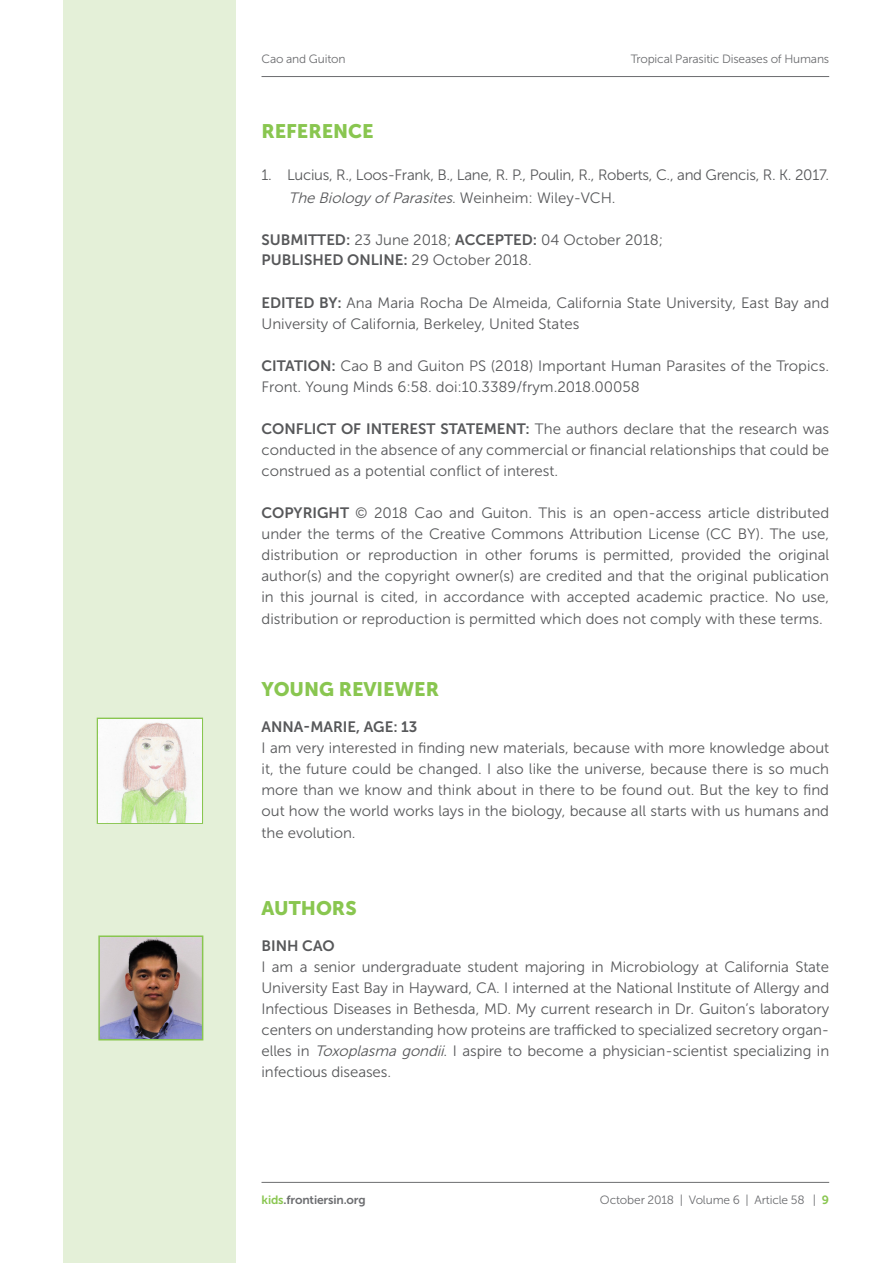
<style>
.page{position:relative;width:893px;height:1263px;background:#fff}
.page>*{position:absolute;margin:0;border:0;box-sizing:border-box;transform-origin:0 0}
.ART_kids_tx_title1{font:19.5px "Museo Sans 900";color:#89c650}
.REF_kids_NL{font:15px/21.1px "Museo Sans 300";color:#57585a;text-align:justify}
.REF_kids_NL-2{font:15px/22.5px "Museo Sans 300";letter-spacing:-.02em;color:#57585a}
.t1{font:15px "Museo Sans 700";color:#57585a}
.t2{font:12px "Museo Sans 300";letter-spacing:-.015em;color:#6c6d70}
.t3{font:12px "Museo Sans 700";letter-spacing:-.01em;color:#6c6d70}
.s1{font-style:italic}
.s2{font-family:"Museo Sans 700"}
.s3{color:#89c650}
.s4{font-family:"Museo Sans 700";color:#89c650}
</style>
<div class="page">
<hr style="left:261px;top:76px;width:568px;height:1px;background:#6c6d70">
<div style="left:64px;top:0;width:172px;height:1263px;background:#e4f0d8"></div>
<hr style="left:261px;top:1182px;width:568px;height:1px;background:#6c6d70">
<div style="left:97px;top:718px;width:106px;height:106px;border:2px solid #89c650"></div>
<img style="left:98px;top:719px;width:103px;height:103px">
<img style="left:101px;top:938px;width:99px;height:99px">
<div style="left:98px;top:935px;width:105px;height:105px;border:2px solid #89c650"></div>
<p class="t2" style="left:261px;top:52px;width:86px">Cao and Guiton</p>
<p class="t2" style="left:631px;top:52px;width:200px">Tropical Parasitic Diseases of Humans</p>
<p class="ART_kids_tx_title1" style="left:261px;top:120px;width:114px">REFERENCE</p>
<p class="REF_kids_NL-2" style="left:288px;top:164px;width:542px;text-indent:-27px">1. Lucius, R., Loos-Frank, B., Lane, R. P., Poulin, R., Roberts, C., and Grencis, R. K. 2017.<br><span class="s1">The Biology ofParasites</span>. W e i n h e i m : W i l ey - V C H .</p>
<p class="REF_kids_NL" style="left:261px;top:229px;width:403px;line-height:20.4px"><span class="s2">SUBMITTED:</span> 23 June 2018; <span class="s2">ACCEPTED:</span> 04 October 2018;<br><span class="s2">PUBLISHED ONLINE:</span> 29 October 2018.</p>
<p class="REF_kids_NL" style="left:261px;top:292px;width:569px"><span class="s2">EDITED BY:</span> Ana Maria Rocha De Almeida, California State University, East Bay and<br>University of California, Berkeley, United States</p>
<p class="REF_kids_NL" style="left:261px;top:355px;width:569px;line-height:21.6px"><span class="s2">CITATION:</span> Cao B and Guiton PS (2018) Important Human Parasites of the Tropics.<br>Front. Young Minds 6:58. doi:10.3389/frym.2018.00058</p>
<p class="REF_kids_NL" style="left:261px;top:419px;width:569px"><span class="s2">CONFLICT OF INTEREST STATEMENT:</span> The authors declare that the research was conducted in the absence of any commercial or financial relationships that could be construed as a potential conflict of interest.</p>
<p class="REF_kids_NL" style="left:261px;top:502px;width:569px"><span class="s2">COPYRIGHT</span> © 2018 Cao and Guiton. This is an open-access article distributed under the terms of the Creative Commons Attribution License (CC BY). The use, distribution or reproduction in other forums is permitted, provided the original author(s) and the copyright owner(s) are credited and that the original publication in this journal is cited, in accordance with accepted academic practice. No use, distribution or reproduction is permitted which does not comply with these terms.</p>
<p class="ART_kids_tx_title1" style="left:261px;top:678px;width:179px">YOUNG REVIEWER</p>
<p class="t1" style="left:261px;top:719px;width:158px">ANNA-MARIE, AGE: 13</p>
<p class="REF_kids_NL" style="left:261px;top:738px;width:569px">I am very interested in finding new materials, because with more knowledge about it, the future could be changed. I also like the universe, because there is so much more than we know and think about in there to be found out. But the key to find out how the world works lays in the biology, because all starts with us humans and the evolution.</p>
<p class="ART_kids_tx_title1" style="left:261px;top:896px;width:97px">AUTHORS</p>
<p class="t1" style="left:261px;top:937px;width:75px">BINH CAO</p>
<p class="REF_kids_NL" style="left:261px;top:956px;width:569px">I am a senior undergraduate student majoring in Microbiology at California State University East Bay in Hayward, CA. I interned at the National Institute of Allergy and Infectious Diseases in Bethesda, MD. My current research in Dr. Guiton’s laboratory centers on understanding how proteins are trafficked to specialized secretory organ&shy;elles in <span class="s1">Toxoplasma gondii</span>. I aspire to become a physician-scientist specializing in infectious diseases.</p>
<p class="t3" style="left:261px;top:1193px;width:106px"><span class="s3">kids</span>.frontiersin.org</p>
<p class="t2" style="left:600px;top:1193px;width:231px">October 2018 | Volume 6 | Article 58 | <span class="s4">9</span></p>
</div>
